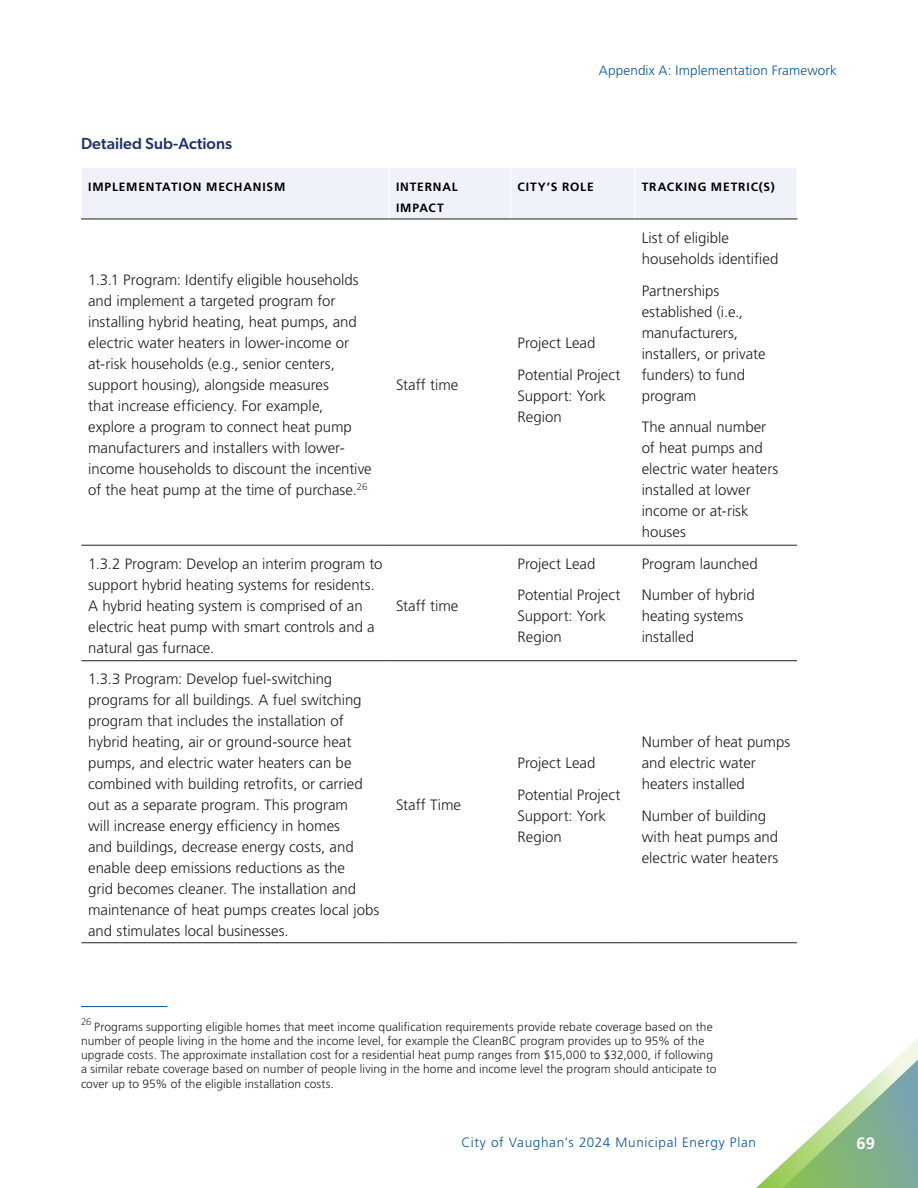
<style>
.page{position:relative;width:918px;height:1188px;background:#fff}
.page>*{position:absolute;margin:0;border:0;box-sizing:border-box;transform-origin:0 0}
.t1{font:700 16.5px "Frutiger LT Std";color:#fff}
.Body_bold{font:500 16.2px "Gibson";letter-spacing:.005em;color:#213367}
.Body{font:300 15px/21px "Frutiger LT Std";color:#231f20}
.t2{font:300 13.5px "Frutiger LT Std";letter-spacing:.05em;color:#095596}
.t3{font:300 13.5px "Frutiger LT Std";letter-spacing:.02em;color:#095596}
.Footnotes{font:300 12px/14.2px "Frutiger LT Std";letter-spacing:.005em;color:#231f20}
.Table_-_Heading__L{font:700 12px/21px "Frutiger LT Std";letter-spacing:.07em;color:#000}
.Footnotes-2{font:300 9.6px "Frutiger LT Std";color:#2c3b53}
</style>
<div class="page">
<svg style="left:756px;top:1038px;width:162px;height:150px"></svg>
<div style="left:82px;top:168px;width:714px;height:51px;background:#eff2f9"></div>
<hr style="left:81px;top:219px;width:308px;height:1px;background:#231f20">
<hr style="left:389px;top:168px;width:1px;height:51px;background:#fff">
<hr style="left:389px;top:219px;width:122px;height:1px;background:#231f20">
<hr style="left:510px;top:168px;width:1px;height:51px;background:#fff">
<hr style="left:511px;top:219px;width:124px;height:1px;background:#231f20">
<hr style="left:634px;top:168px;width:1px;height:51px;background:#fff">
<hr style="left:635px;top:219px;width:162px;height:1px;background:#231f20">
<hr style="left:81px;top:545px;width:308px;height:1px;background:#231f20">
<hr style="left:389px;top:545px;width:122px;height:1px;background:#231f20">
<hr style="left:511px;top:545px;width:124px;height:1px;background:#231f20">
<hr style="left:635px;top:545px;width:162px;height:1px;background:#231f20">
<hr style="left:81px;top:660px;width:308px;height:1px;background:#231f20">
<hr style="left:389px;top:660px;width:122px;height:1px;background:#231f20">
<hr style="left:511px;top:660px;width:124px;height:1px;background:#231f20">
<hr style="left:635px;top:660px;width:162px;height:1px;background:#231f20">
<hr style="left:81px;top:942px;width:308px;height:1px;background:#231f20">
<hr style="left:389px;top:942px;width:122px;height:1px;background:#231f20">
<hr style="left:511px;top:942px;width:124px;height:1px;background:#231f20">
<hr style="left:635px;top:942px;width:162px;height:1px;background:#231f20">
<hr style="left:81px;top:1006px;width:86px;height:1px;background:#095596">
<p class="t3" style="left:599px;top:63px;width:240px">Appendix A: Implementation Framework</p>
<p class="Body_bold" style="left:81px;top:133px;width:153px">Detailed Sub-Actions</p>
<p class="Table_-_Heading__L" style="left:88px;top:176px;width:199px">IMPLEMENTATION MECHANISM</p>
<p class="Table_-_Heading__L" style="left:396px;top:176px;width:63px">INTERNAL<br>IMPACT</p>
<p class="Table_-_Heading__L" style="left:518px;top:176px;width:78px">CITY’S ROLE</p>
<p class="Table_-_Heading__L" style="left:642px;top:176px;width:135px">TRACKING METRIC(S)</p>
<p class="Body" style="left:88px;top:270px;width:285px">1.3.1 Program: Identify eligible households and implement a targeted program for installing hybrid heating, heat pumps, and electric water heaters in lower-income or at-risk households (e.g., senior centers, support housing), alongside measures<br>that increase efficiency. For example, explore a program to connect heat pump manufacturers and installers with lower&shy;income households to discount the incentive of the heat pump at the time of purchase.<sup>26</sup></p>
<p class="Body" style="left:396px;top:375px;width:64px">Staff time</p>
<p class="Body" style="left:88px;top:553px;width:296px">1.3.2 Program: Develop an interim program to support hybrid heating systems for residents.<br>A hybrid heating system is comprised of an electric heat pump with smart controls and a natural gas furnace.</p>
<p class="Body" style="left:88px;top:669px;width:293px">1.3.3 Program: Develop fuel-switching programs for all buildings. A fuel switching program that includes the installation of hybrid heating, air or ground-source heat pumps, and electric water heaters can be combined with building retrofits, or carried out as a separate program. This program<br>will increase energy efficiency in homes<br>and buildings, decrease energy costs, and enable deep emissions reductions as the<br>grid becomes cleaner. The installation and maintenance of heat pumps creates local jobs and stimulates local businesses.</p>
<p class="Body" style="left:396px;top:595px;width:64px">Staff time</p>
<p class="Body" style="left:396px;top:795px;width:67px">Staff Time</p>
<p class="Body" style="left:518px;top:333px;width:79px">Project Lead</p>
<p class="Body" style="left:518px;top:364px;width:105px">Potential Project<br>Support: York<br>Region</p>
<p class="Body" style="left:518px;top:553px;width:79px">Project Lead</p>
<p class="Body" style="left:518px;top:585px;width:105px">Potential Project<br>Support: York<br>Region</p>
<p class="Body" style="left:642px;top:228px;width:138px">List of eligible households identified</p>
<p class="Body" style="left:642px;top:280px;width:125px">Partnerships established (i.e., manufacturers, installers, or private funders) to fund program</p>
<p class="Body" style="left:642px;top:417px;width:138px">The annual number of heat pumps and electric water heaters installed at lower income or at-risk houses</p>
<p class="Body" style="left:642px;top:553px;width:118px">Program launched</p>
<p class="Body" style="left:642px;top:585px;width:115px">Number of hybrid heating systems installed</p>
<p class="Body" style="left:518px;top:753px;width:79px">Project Lead</p>
<p class="Body" style="left:518px;top:784px;width:105px">Potential Project<br>Support: York<br>Region</p>
<p class="Body" style="left:642px;top:732px;width:150px">Number of heat pumps and electric water heaters installed</p>
<p class="Body" style="left:642px;top:805px;width:138px">Number of building with heat pumps and electric water heaters</p>
<p class="Footnotes-2" style="left:81px;top:1016px;width:12px">26</p>
<p class="Footnotes" style="left:81px;top:1019px;width:637px;text-indent:13px">Programs supporting eligible homes that meet income qualification requirements provide rebate coverage based on the number of people living in the home and the income level, for example the CleanBC program provides up to 95% of the upgrade costs. The approximate installation cost for a residential heat pump ranges from $15,000 to $32,000, if following a similar rebate coverage based on number of people living in the home and income level the program should anticipate to cover up to 95% of the eligible installation costs.</p>
<p class="t2" style="left:461px;top:1134px;width:296px">City of Vaughan’s 2024 Municipal Energy Plan</p>
<p class="t1" style="left:856px;top:1133px;width:20px">69</p>
</div>
